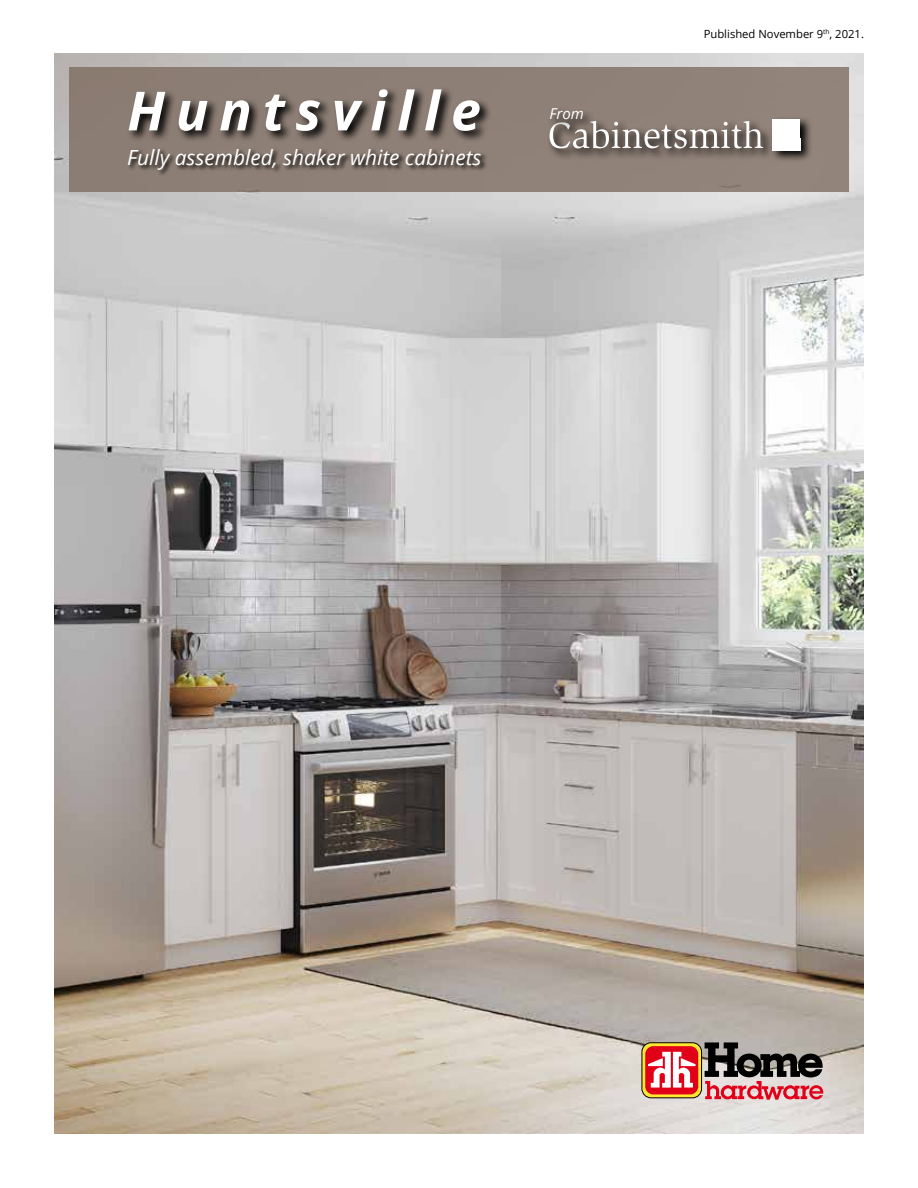
<style>
.page{position:relative;width:918px;height:1188px;background:#fff}
.page>*{position:absolute;margin:0;border:0;box-sizing:border-box;transform-origin:0 0}
.t1{font:italic 700 54px "Open Sans";letter-spacing:.2em;color:#fff}
.t2{font:italic 20.85px "Open Sans";color:#fff}
.t3{font:italic 15px "Open Sans";color:#fff}
.t4{font:11.25px "Open Sans";color:#000}
</style>
<div class="page">
<img style="left:54px;top:53px;width:810px;height:1081px">
<div style="left:69px;top:68px;width:780px;height:124px;background:#8f8177"></div>
<svg style="left:549px;top:119px;width:261px;height:41px"></svg>
<div style="left:772px;top:119px;width:14px;height:18px;background:#fff"></div>
<div style="left:787px;top:119px;width:13px;height:18px;background:#fff"></div>
<div style="left:772px;top:138px;width:28px;height:12px;background:#fff"></div>
<svg style="left:550px;top:121px;width:213px;height:27px"></svg>
<svg style="left:549px;top:111px;width:46px;height:20px"></svg>
<svg style="left:129px;top:89px;width:361px;height:52px"></svg>
<svg style="left:128px;top:149px;width:359px;height:26px"></svg>
<svg style="left:642px;top:1043px;width:60px;height:55px"></svg>
<div style="left:642px;top:1043px;width:60px;height:55px;border:1px solid #000;border-radius:9px"></div>
<div style="left:645px;top:1046px;width:53px;height:48px;background:#e20019;border-radius:8px"></div>
<svg style="left:648px;top:1052px;width:48px;height:36px"></svg>
<svg style="left:705px;top:1042px;width:118px;height:58px;background:#906e6f"></svg>
<h1 class="t1" style="left:127px;top:73px;width:355px">Huntsville</h1>
<p class="t2" style="left:127px;top:143px;width:356px">Fully assembled, shaker white cabinets</p>
<p class="t3" style="left:550px;top:103px;width:36px">From</p>
<p class="t4" style="left:704px;top:26px;width:162px">Published November 9<sup>th</sup>, 2021.</p>
</div>
